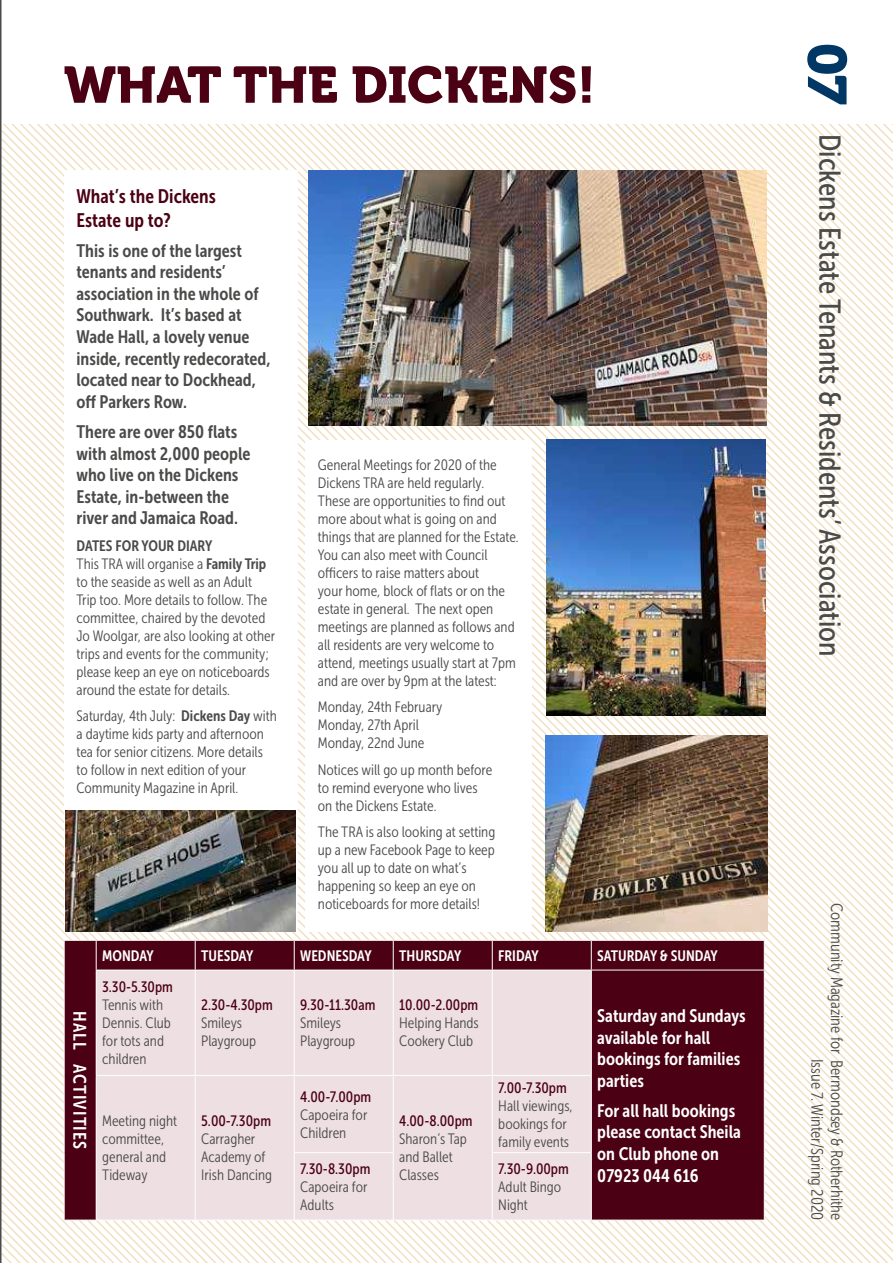
<style>
.page{position:relative;width:893px;height:1263px;background:#fff}
.page>*{position:absolute;margin:0;border:0;box-sizing:border-box;transform-origin:0 0}
.t1{font:54px "Museo 900";color:#003765}
.t2{font:51px "Museo 900";color:#4b0014}
.t3{font:30px "Museo Sans Cond 500";color:#4a4a49}
.t4{font:19.5px/23.4px "Museo Sans Cond 700";color:#4b0014}
.t5{font:18px/21.6px "Museo Sans Cond 700";color:#4a4a49}
.t6{font:18px/21.6px "Museo Sans Cond 700";color:#fff}
.t7{font:18px "Museo Sans Cond 700";letter-spacing:.06em;color:#fff}
.t8{font:16.5px/19.8px "Museo Sans Cond 300";color:#4a4a49;text-align:right}
.t9{font:15px/18px "Museo Sans Cond 300";color:#4a4a49}
.t10{font:15px "Museo Sans Cond 500";color:#4b0014}
.t11{font:15px "Museo Sans Cond 700";color:#fff}
.t12{font:15px "Museo Sans Cond 700";color:#4a4a49}
.s1{font-family:"Museo Sans Cond 700"}
</style>
<div class="page">
<img style="left:2px;top:124px;width:891px;height:1139px">
<hr style="left:96px;top:970px;width:99px;height:1px;background:#fff">
<hr style="left:96px;top:970px;width:1px;height:105px;background:#fff">
<hr style="left:195px;top:970px;width:99px;height:1px;background:#fff">
<hr style="left:195px;top:970px;width:1px;height:105px;background:#fff">
<hr style="left:294px;top:970px;width:99px;height:1px;background:#fff">
<hr style="left:294px;top:970px;width:1px;height:105px;background:#fff">
<hr style="left:393px;top:970px;width:99px;height:1px;background:#fff">
<hr style="left:393px;top:970px;width:1px;height:105px;background:#fff">
<hr style="left:492px;top:970px;width:99px;height:1px;background:#fff">
<hr style="left:492px;top:970px;width:1px;height:105px;background:#fff">
<hr style="left:591px;top:970px;width:174px;height:1px;background:#fff">
<hr style="left:591px;top:970px;width:1px;height:105px;background:#fff">
<hr style="left:764px;top:970px;width:1px;height:105px;background:#fff">
<hr style="left:764px;top:1075px;width:1px;height:78px;background:#fff">
<hr style="left:764px;top:1153px;width:1px;height:67px;background:#fff">
<hr style="left:591px;top:1220px;width:174px;height:1px;background:#fff">
<hr style="left:96px;top:1075px;width:99px;height:1px;background:#fff">
<hr style="left:96px;top:1076px;width:1px;height:77px;background:#fff">
<hr style="left:195px;top:1075px;width:99px;height:1px;background:#fff">
<hr style="left:195px;top:1076px;width:1px;height:77px;background:#fff">
<hr style="left:96px;top:1153px;width:1px;height:67px;background:#fff">
<hr style="left:195px;top:1153px;width:1px;height:67px;background:#fff">
<hr style="left:96px;top:1220px;width:99px;height:1px;background:#fff">
<hr style="left:195px;top:1220px;width:99px;height:1px;background:#fff">
<hr style="left:294px;top:1075px;width:99px;height:1px;background:#fff">
<hr style="left:294px;top:1076px;width:1px;height:76px;background:#fff">
<hr style="left:294px;top:1153px;width:1px;height:67px;background:#fff">
<hr style="left:393px;top:1075px;width:99px;height:1px;background:#fff">
<hr style="left:393px;top:1076px;width:1px;height:76px;background:#fff">
<hr style="left:492px;top:1075px;width:100px;height:1px;background:#fff">
<hr style="left:492px;top:1076px;width:1px;height:76px;background:#fff">
<hr style="left:591px;top:1076px;width:1px;height:76px;background:#fff">
<hr style="left:393px;top:1153px;width:1px;height:67px;background:#fff">
<hr style="left:492px;top:1152px;width:100px;height:1px;background:#fff">
<hr style="left:492px;top:1153px;width:1px;height:67px;background:#fff">
<hr style="left:591px;top:1153px;width:1px;height:67px;background:#fff">
<hr style="left:393px;top:1220px;width:99px;height:1px;background:#fff">
<hr style="left:492px;top:1220px;width:99px;height:1px;background:#fff">
<hr style="left:294px;top:1152px;width:100px;height:1px;background:#fff">
<hr style="left:294px;top:1220px;width:99px;height:1px;background:#fff">
<hr style="left:0;top:0;width:2px;height:1263px;background:#4a4a49">
<h2 class="t2" style="left:64px;top:56px;width:533px">WHAT THE DICKENS!</h2>
<h3 class="t4" style="left:77px;top:185px;width:141px">What’s the Dickens<br>Estate up to?</h3>
<p class="t5" style="left:77px;top:240px;width:196px">This is one of the largest tenants and residents’ association in the whole of<br>Southwark. It’s based at<br>Wade Hall, a lovely venue inside, recently redecorated, located near to Dockhead, off Parkers Row.</p>
<p class="t5" style="left:77px;top:421px;width:175px">There are over 850 flats with almost 2,000 people who live on the Dickens<br>Estate, in-between the river and Jamaica Road.</p>
<p class="t12" style="left:77px;top:537px;width:137px">DATES FOR YOUR DIARY</p>
<p class="t9" style="left:77px;top:555px;width:200px">This TRA will organise a <span class="s1">Family Trip </span>to the seaside as well as an Adult Trip too. More details to follow. The committee, chaired by the devoted Jo Woolgar, are also looking at other trips and events for the community; please keep an eye on noticeboards around the estate for details.</p>
<p class="t9" style="left:77px;top:707px;width:202px">Saturday, 4th July: <span class="s1">Dickens Day</span> with a daytime kids party and afternoon tea for senior citizens. More details to follow in next edition of your Community Magazine in April.</p>
<p class="t9" style="left:318px;top:455px;width:202px">General Meetings for 2020 of the Dickens TRA are held regularly.<br>These are opportunities to find out more about what is going on and things that are planned for the Estate.<br>You can also meet with Council officers to raise matters about<br>your home, block of flats or on the estate in general. The next open meetings are planned as follows and all residents are very welcome to attend, meetings usually start at 7pm and are over by 9pm at the latest:</p>
<p class="t9" style="left:318px;top:698px;width:126px">Monday, 24th February<br>Monday, 27th April<br>Monday, 22nd June</p>
<p class="t9" style="left:318px;top:760px;width:176px">Notices will go up month before to remind everyone who lives on the Dickens Estate.</p>
<p class="t9" style="left:318px;top:823px;width:179px">The TRA is also looking at setting up a new Facebook Page to keep you all up to date on what’s happening so keep an eye on noticeboards for more details!</p>
<p class="t7" style="left:90px;top:1011px;width:139px;rotate:90deg">HALL ACTIVITIES</p>
<p class="t11" style="left:102px;top:947px;width:53px">MONDAY</p>
<p class="t11" style="left:201px;top:947px;width:54px">TUESDAY</p>
<p class="t11" style="left:300px;top:947px;width:73px">WEDNESDAY</p>
<p class="t11" style="left:399px;top:947px;width:63px">THURSDAY</p>
<p class="t11" style="left:498px;top:947px;width:42px">FRIDAY</p>
<p class="t11" style="left:597px;top:947px;width:122px">SATURDAY &amp; SUNDAY</p>
<p class="t10" style="left:102px;top:979px;width:72px">3.30-5.30pm</p>
<p class="t9" style="left:102px;top:996px;width:70px">Tennis with<br>Dennis. Club for tots and children</p>
<p class="t10" style="left:201px;top:997px;width:73px">2.30-4.30pm</p>
<p class="t10" style="left:300px;top:997px;width:77px">9.30-11.30am</p>
<p class="t9" style="left:300px;top:1014px;width:56px">Smileys<br>Playgroup</p>
<p class="t10" style="left:399px;top:997px;width:81px">10.00-2.00pm</p>
<p class="t9" style="left:399px;top:1014px;width:81px">Helping Hands<br>Cookery Club</p>
<p class="t6" style="left:597px;top:1005px;width:150px">Saturday and Sundays available for hall bookings for families parties</p>
<p class="t6" style="left:597px;top:1100px;width:145px">For all hall bookings please contact Sheila on Club phone on<br>07923 044 616</p>
<p class="t9" style="left:201px;top:1014px;width:56px">Smileys<br>Playgroup</p>
<p class="t10" style="left:498px;top:1079px;width:70px">7.00-7.30pm</p>
<p class="t9" style="left:498px;top:1096px;width:76px">Hall viewings, bookings for family events</p>
<p class="t10" style="left:300px;top:1088px;width:73px">4.00-7.00pm</p>
<p class="t9" style="left:300px;top:1105px;width:69px">Capoeira for<br>Children</p>
<p class="t10" style="left:399px;top:1113px;width:75px">4.00-8.00pm</p>
<p class="t9" style="left:102px;top:1112px;width:76px">Meeting night committee, general and<br>Tideway</p>
<p class="t10" style="left:201px;top:1113px;width:71px">5.00-7.30pm</p>
<p class="t9" style="left:201px;top:1130px;width:73px">Carragher<br>Academy of<br>Irish Dancing</p>
<p class="t9" style="left:399px;top:1130px;width:69px">Sharon’s Tap and Ballet<br>Classes</p>
<p class="t10" style="left:300px;top:1160px;width:72px">7.30-8.30pm</p>
<p class="t9" style="left:300px;top:1178px;width:69px">Capoeira for<br>Adults</p>
<p class="t10" style="left:498px;top:1160px;width:72px">7.30-9.00pm</p>
<p class="t9" style="left:498px;top:1178px;width:64px">Adult Bingo<br>Night</p>
<h1 class="t1" style="left:857px;top:43px;width:64px;rotate:90deg">07</h1>
<h3 class="t3" style="left:846px;top:134px;width:524px;rotate:90deg">Dickens Estate Tenants &amp; Residents’ Association</h3>
<p class="t8" style="left:847px;top:903px;width:319px;rotate:90deg">Community Magazine for Bermondsey &amp; Rotherhithe<br>Issue 7. Winter/Spring 2020</p>
</div>
